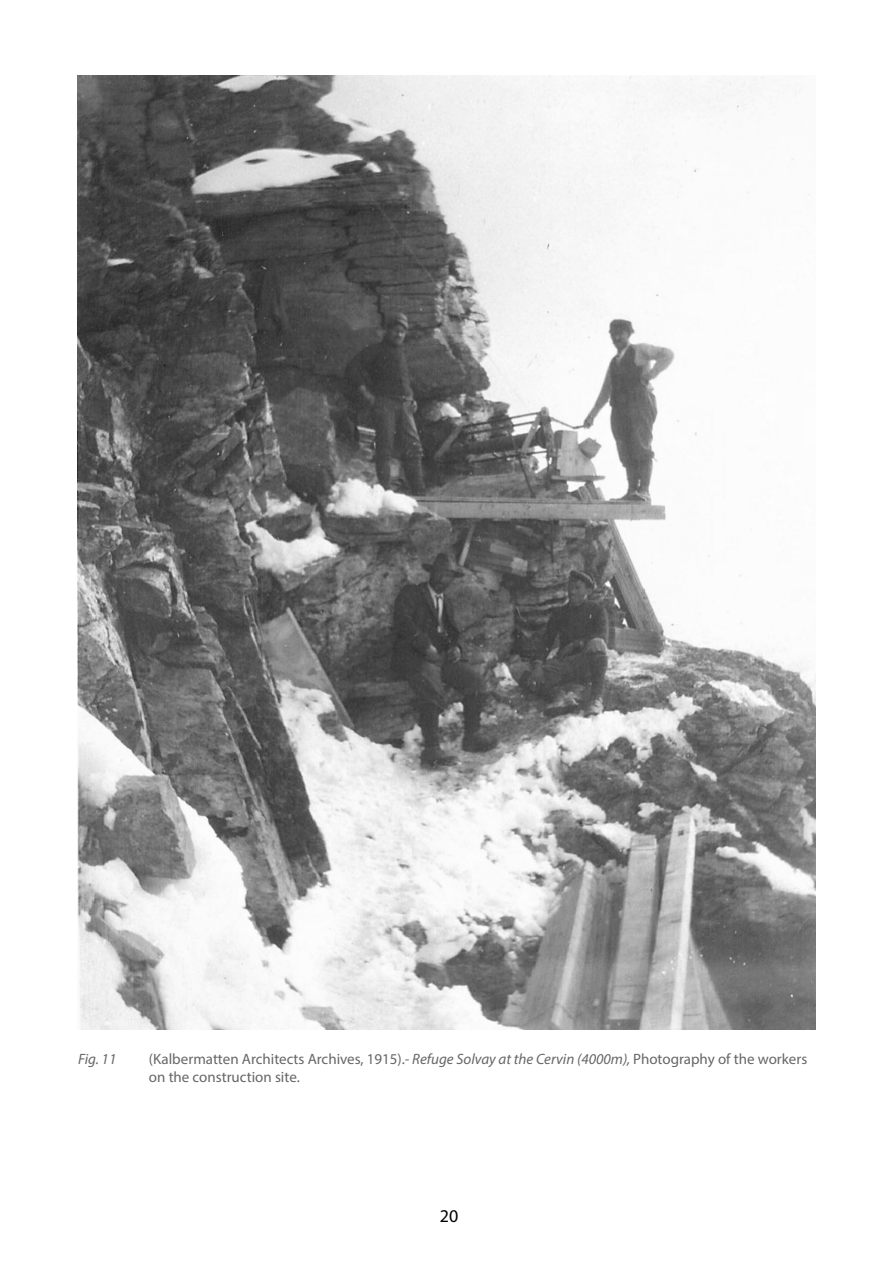
<style>
.page{position:relative;width:893px;height:1263px;background:#fff}
.page>*{position:absolute;margin:0;border:0;box-sizing:border-box;transform-origin:0 0}
.t1{font:18px "Myriad Pro";color:#000}
.t2{font:15px/18px "Myriad Pro";color:#666}
.t3{font:italic 15px "Myriad Pro";color:#666}
.s1{font-style:italic}
</style>
<div class="page">
<img style="left:78px;top:75px;width:737px;height:955px">
<p class="t3" style="left:78px;top:1050px;width:40px">Fig. 11</p>
<p class="t2" style="left:149px;top:1050px;width:660px">(Kalbermatten Architects Archives, 1915).<span class="s1">- Refuge Solvay at the Cervin (4000m),</span> Photography of the workers on the construction site.</p>
<p class="t1" style="left:440px;top:1205px;width:20px">20</p>
</div>
